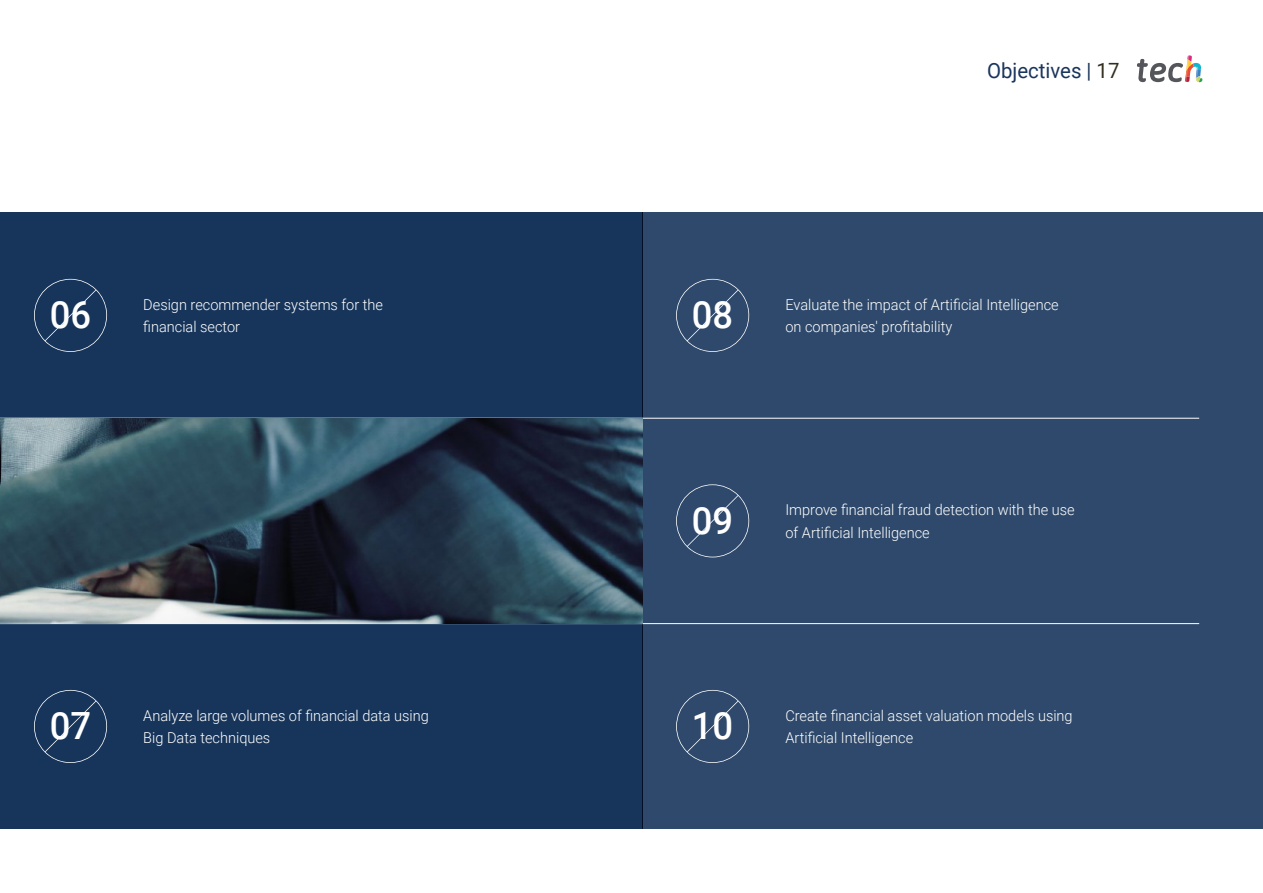
<style>
.page{position:relative;width:1263px;height:893px;background:#fff}
.page>*{position:absolute;margin:0;border:0;box-sizing:border-box;transform-origin:0 0}
.t1{font:500 37.5px "Roboto";color:#fff}
.t2{font:21px "Roboto";color:#1a355c}
.t3{font:300 15px/22.5px "Roboto";color:#fff}
.s1{color:#312e20}
</style>
<div class="page">
<svg style="left:1137px;top:55px;width:65px;height:28px"></svg>
<div style="left:0;top:213px;width:642px;height:616px;background:#17355b"></div>
<div style="left:642px;top:213px;width:621px;height:616px;background:#2e496b"></div>
<svg style="left:676px;top:279px;width:73px;height:73px"></svg>
<svg style="left:676px;top:484px;width:73px;height:73px"></svg>
<svg style="left:34px;top:279px;width:73px;height:73px"></svg>
<svg style="left:676px;top:690px;width:73px;height:73px"></svg>
<hr style="left:0;top:418px;width:1199px;height:1px;background:#fff">
<hr style="left:0;top:623px;width:1199px;height:1px;background:#fff">
<img style="left:0;top:418px;width:642px;height:206px">
<svg style="left:34px;top:690px;width:73px;height:73px"></svg>
<h2 class="t2" style="left:987px;top:56px;width:134px">Objectives | <span class="s1">17</span></h2>
<h1 class="t1" style="left:50px;top:288px;width:43px">06</h1>
<p class="t3" style="left:143px;top:293px;width:241px">Design recommender systems for the financial sector</p>
<h1 class="t1" style="left:692px;top:288px;width:43px">08</h1>
<p class="t3" style="left:785px;top:293px;width:275px">Evaluate the impact of Artificial Intelligence on companies' profitability</p>
<h1 class="t1" style="left:692px;top:494px;width:43px">09</h1>
<p class="t3" style="left:785px;top:498px;width:291px">Improve financial fraud detection with the use of Artificial Intelligence</p>
<p class="t3" style="left:143px;top:704px;width:287px">Analyze large volumes of financial data using<br>Big Data techniques</p>
<h1 class="t1" style="left:50px;top:699px;width:43px">07</h1>
<h1 class="t1" style="left:692px;top:699px;width:43px">10</h1>
<p class="t3" style="left:785px;top:704px;width:289px">Create financial asset valuation models using<br>Artificial Intelligence</p>
</div>
